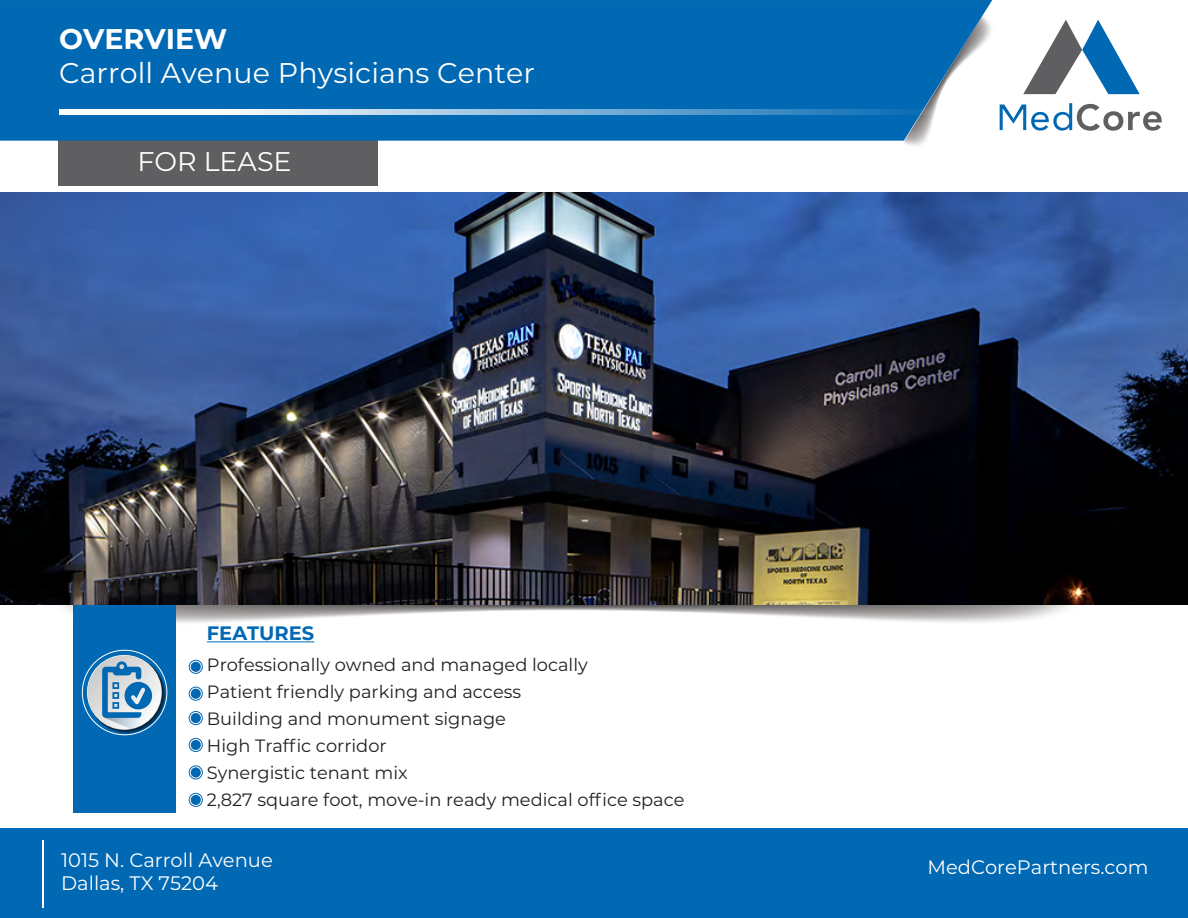
<style>
.page{position:relative;width:1188px;height:918px;background:#fff}
.page>*{position:absolute;margin:0;border:0;box-sizing:border-box;transform-origin:0 0}
.t1{font:28.5px "Montserrat";letter-spacing:.005em;color:#fff}
.t2{font:700 28.5px "Montserrat";color:#fff}
.t3{font:27px "Montserrat";color:#fff}
.t4{font:19.5px/23.4px "Montserrat";color:#fff}
.t5{font:700 19.5px "Montserrat";color:#0168b3}
.t6{font:17.85px/27px "Montserrat";color:#231f20}
</style>
<div class="page">
<svg style="left:62px;top:605px;width:1008px;height:18px"></svg>
<div style="left:73px;top:584px;width:103px;height:228px;background:#0168b3"></div>
<img style="left:0;top:192px;width:1188px;height:413px">
<svg style="left:87px;top:655px;width:75px;height:75px"></svg>
<div style="left:88px;top:656px;width:73px;height:73px;background:#d5d5d3;border-radius:37px"></div>
<svg style="left:102px;top:661px;width:60px;height:68px"></svg>
<svg style="left:191px;top:662px;width:10px;height:10px"></svg>
<div style="left:191px;top:662px;width:10px;height:10px;background:#0168b3;border-radius:50%"></div>
<div style="left:189px;top:660px;width:14px;height:14px;border:1px solid #0168b3;border-radius:50%"></div>
<svg style="left:191px;top:689px;width:10px;height:10px"></svg>
<div style="left:191px;top:689px;width:10px;height:10px;background:#0168b3;border-radius:50%"></div>
<div style="left:189px;top:687px;width:14px;height:14px;border:1px solid #0168b3;border-radius:50%"></div>
<svg style="left:191px;top:713px;width:10px;height:10px"></svg>
<div style="left:191px;top:713px;width:10px;height:10px;background:#0168b3;border-radius:50%"></div>
<div style="left:189px;top:711px;width:14px;height:14px;border:1px solid #0168b3;border-radius:50%"></div>
<svg style="left:191px;top:740px;width:10px;height:10px"></svg>
<div style="left:191px;top:740px;width:10px;height:10px;background:#0168b3;border-radius:50%"></div>
<div style="left:189px;top:738px;width:14px;height:14px;border:1px solid #0168b3;border-radius:50%"></div>
<svg style="left:191px;top:767px;width:10px;height:10px"></svg>
<div style="left:191px;top:767px;width:10px;height:10px;background:#0168b3;border-radius:50%"></div>
<div style="left:189px;top:765px;width:14px;height:14px;border:1px solid #0168b3;border-radius:50%"></div>
<svg style="left:191px;top:795px;width:10px;height:10px"></svg>
<div style="left:191px;top:795px;width:10px;height:10px;background:#0168b3;border-radius:50%"></div>
<div style="left:189px;top:793px;width:14px;height:14px;border:1px solid #0168b3;border-radius:50%"></div>
<div style="left:0;top:829px;width:1188px;height:89px;background:#0168b3"></div>
<hr style="left:42px;top:840px;width:2px;height:67px;background:#fff">
<div style="left:58px;top:139px;width:320px;height:47px;background:#5f5f62"></div>
<div style="left:0;top:0;width:898px;height:141px;background:#0168b3"></div>
<svg style="left:898px;top:0;width:264px;height:146px"></svg>
<svg style="left:59px;top:110px;width:898px;height:4px"></svg>
<hr style="left:207px;top:641px;width:107px;height:1px;background:#0168b3">
<h1 class="t2" style="left:59px;top:18px;width:170px">OVERVIEW</h1>
<h1 class="t1" style="left:59px;top:54px;width:477px">Carroll Avenue Physicians Center</h1>
<h2 class="t3" style="left:137px;top:143px;width:156px">FOR LEASE</h2>
<p class="t5" style="left:207px;top:619px;width:109px">FEATURES</p>
<p class="t6" style="left:207px;top:650px;width:479px">Professionally owned and managed locally<br>Patient friendly parking and access<br>Building and monument signage<br>High Traffic corridor<br>Synergistic tenant mix<br>2,827 square foot, move-in ready medical office space</p>
<p class="t4" style="left:61px;top:848px;width:213px">1015 N. Carroll Avenue<br>Dallas, TX 75204</p>
<p class="t4" style="left:927px;top:855px;width:223px">MedCorePartners.com</p>
</div>
